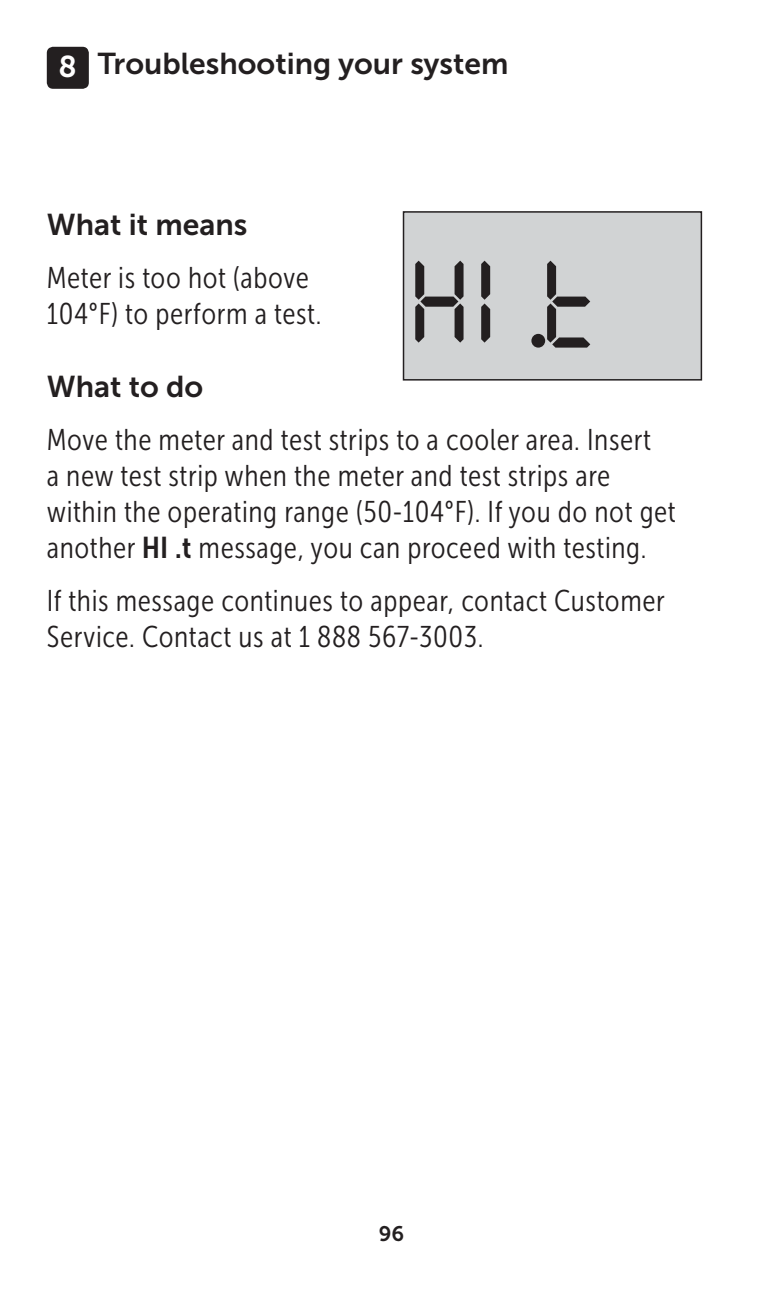
<style>
.page{position:relative;width:783px;height:1293px;background:#fff}
.page>*{position:absolute;margin:0;border:0;box-sizing:border-box;transform-origin:0 0}
.t1{font:30px/36px "Museo Sans Cond 300";letter-spacing:.02em;color:#231f20}
.t2{font:30px "Museo Sans 700";color:#231f20}
.t3{font:21px "Museo Sans 700";color:#231f20}
.s1{color:#fff}
.s2{font-family:"Museo Sans Cond 700"}
</style>
<div class="page">
<div style="left:47px;top:47px;width:42px;height:42px;background:#231f20;border-radius:6px"></div>
<div style="left:403px;top:212px;width:298px;height:168px;background:#d1d3d4"></div>
<svg style="left:547px;top:261px;width:43px;height:87px"></svg>
<svg style="left:481px;top:261px;width:9px;height:82px"></svg>
<svg style="left:415px;top:261px;width:48px;height:82px"></svg>
<div style="left:531px;top:334px;width:14px;height:14px;background:#231f20;border-radius:50%"></div>
<div style="left:402px;top:211px;width:300px;height:169px;border:2px solid #231f20"></div>
<p class="t2" style="left:59px;top:46px;width:451px"><span class="s1">8</span> Troubleshooting your system</p>
<p class="t2" style="left:47px;top:208px;width:202px">What it means</p>
<p class="t1" style="left:47px;top:260px;width:276px">Meter is too hot (above<br>104°F) to perform a test.</p>
<p class="t2" style="left:47px;top:370px;width:158px">What to do</p>
<p class="t1" style="left:47px;top:422px;width:630px">Move the meter and test strips to a cooler area. Insert<br>a new test strip when the meter and test strips are within the operating range (50-104°F). If you do not get another <span class="s2">HI .t</span> message, you can proceed with testing.</p>
<p class="t1" style="left:47px;top:583px;width:619px">If this message continues to appear, contact Customer<br>Service. Contact us at 1 888 567-3003.</p>
<p class="t3" style="left:378px;top:1221px;width:27px">96</p>
</div>
